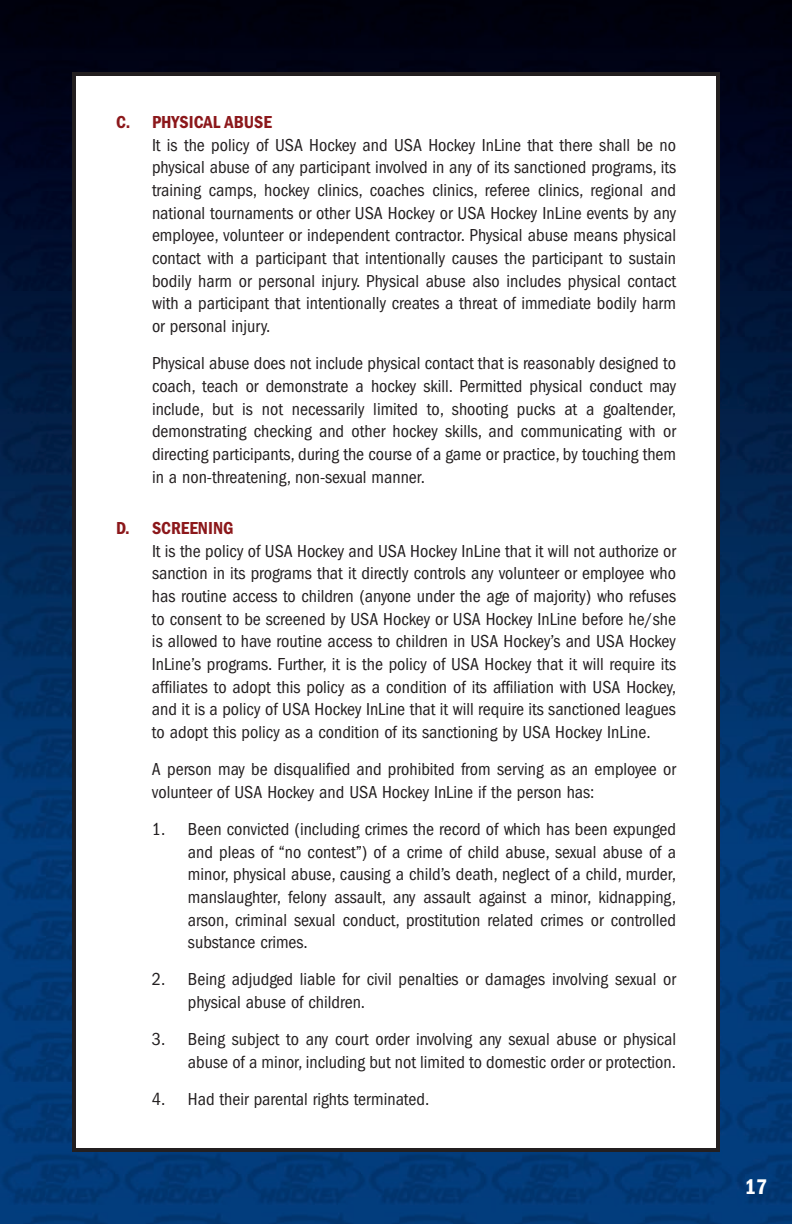
<style>
.page{position:relative;width:792px;height:1224px;background:#fff}
.page>*{position:absolute;margin:0;border:0;box-sizing:border-box;transform-origin:0 0}
.t1{font:600 condensed 22px "Franklin Gothic";color:#fff}
.t2{font:condensed 18px/22.6px "Franklin Gothic";color:#231f20;text-align:justify}
.t3{font:600 condensed 18px "Franklin Gothic";color:#8c181b}
</style>
<div class="page">
<img style="left:0;top:0;width:792px;height:1224px">
<div style="left:74px;top:74px;width:644px;height:1076px;background:#fff"></div>
<div style="left:72px;top:72px;width:648px;height:1080px;border:4px solid #231f20"></div>
<p class="t3" style="left:116px;top:116px;width:158px">C. PHYSICAL ABUSE</p>
<p class="t2" style="left:152px;top:135px;width:526px">It is the policy of USA Hockey and USA Hockey InLine that there shall be no physical abuse of any participant involved in any of its sanctioned programs, its training camps, hockey clinics, coaches clinics, referee clinics, regional and national tournaments or other USA Hockey or USA Hockey InLine events by any employee, volunteer or independent contractor. Physical abuse means physical contact with a participant that intentionally causes the participant to sustain bodily harm or personal injury. Physical abuse also includes physical contact with a participant that intentionally creates a threat of immediate bodily harm or personal injury.</p>
<p class="t2" style="left:152px;top:353px;width:526px">Physical abuse does not include physical contact that is reasonably designed to coach, teach or demonstrate a hockey skill. Permitted physical conduct may include, but is not necessarily limited to, shooting pucks at a goaltender, demonstrating checking and other hockey skills, and communicating with or directing participants, during the course of a game or practice, by touching them in a non-threatening, non-sexual manner.</p>
<p class="t3" style="left:116px;top:522px;width:119px">D. SCREENING</p>
<p class="t2" style="left:152px;top:541px;width:526px">It is the policy of USA Hockey and USA Hockey InLine that it will not authorize or sanction in its programs that it directly controls any volunteer or employee who has routine access to children (anyone under the age of majority) who refuses to consent to be screened by USA Hockey or USA Hockey InLine before he/she is allowed to have routine access to children in USA Hockey’s and USA Hockey InLine’s programs. Further, it is the policy of USA Hockey that it will require its affiliates to adopt this policy as a condition of its affiliation with USA Hockey, and it is a policy of USA Hockey InLine that it will require its sanctioned leagues to adopt this policy as a condition of its sanctioning by USA Hockey InLine.</p>
<p class="t2" style="left:152px;top:759px;width:526px">A person may be disqualified and prohibited from serving as an employee or volunteer of USA Hockey and USA Hockey InLine if the person has:</p>
<p class="t2" style="left:188px;top:819px;width:490px;text-indent:-36px">1. Been convicted (including crimes the record of which has been expunged and pleas of “no contest”) of a crime of child abuse, sexual abuse of a minor, physical abuse, causing a child’s death, neglect of a child, murder, manslaughter, felony assault, any assault against a minor, kidnapping, arson, criminal sexual conduct, prostitution related crimes or controlled substance crimes.</p>
<p class="t2" style="left:188px;top:970px;width:490px;text-indent:-36px">2. Being adjudged liable for civil penalties or damages involving sexual or physical abuse of children.</p>
<p class="t2" style="left:152px;top:1029px;width:526px;text-align:right">3. Being subject to any court order involving any sexual abuse or physical abuse of a minor, including but not limited to domestic order or protection.</p>
<p class="t2" style="left:152px;top:1089px;width:279px">4. Had their parental rights terminated.</p>
<p class="t1" style="left:745px;top:1179px;width:24px">17</p>
</div>
